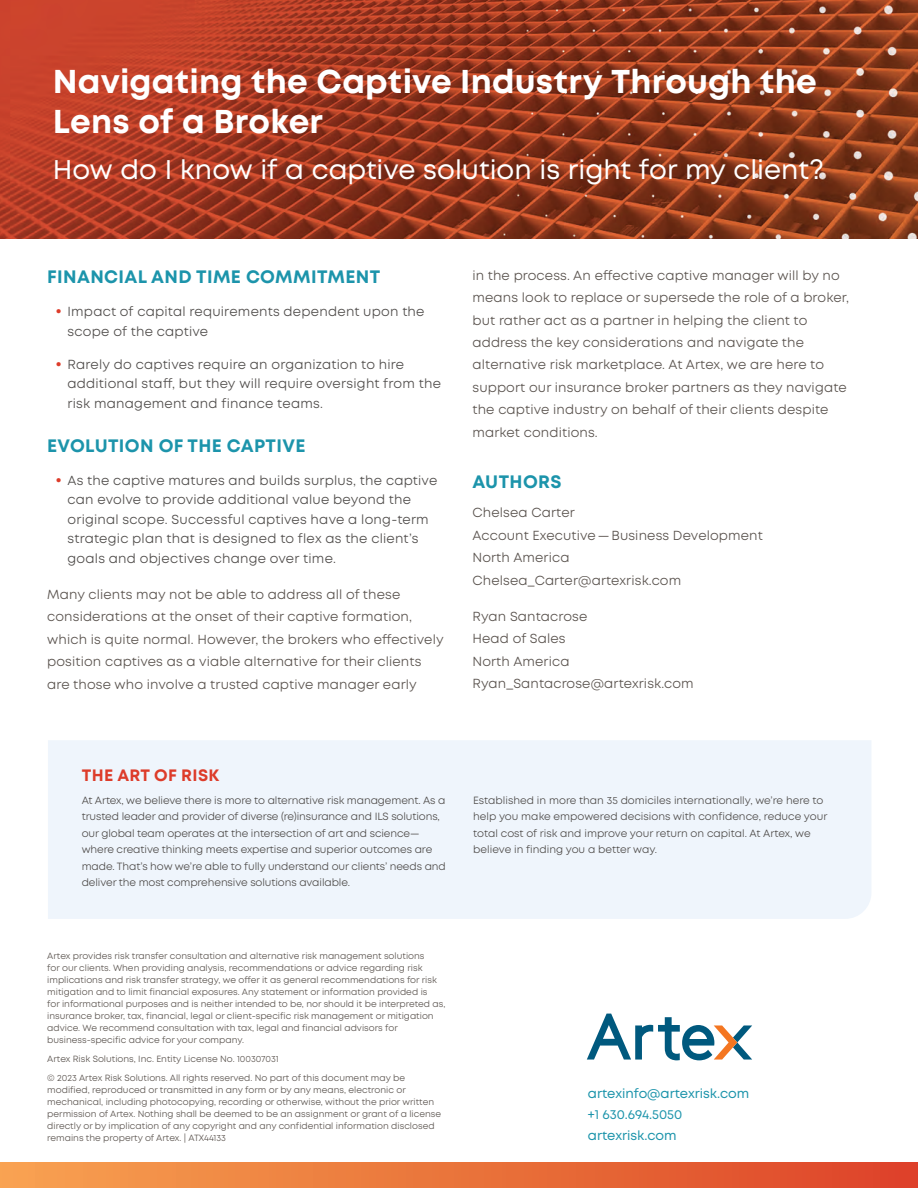
<style>
.page{position:relative;width:918px;height:1188px;background:#fff}
.page>*{position:absolute;margin:0;border:0;box-sizing:border-box;transform-origin:0 0}
.t1{font:700 33px/39.6px "Mont";letter-spacing:.005em;color:#fff}
.t2{font:27px "Mont";color:#fff}
.t3{font:700 18px "Mont";letter-spacing:.02em;color:#1c94ab}
.t4{font:700 16.5px "Mont";letter-spacing:.02em;color:#dd3c2a}
.t5{font:13.2px/22.5px "Mont";letter-spacing:.01em;color:#59524d}
.t6{font:13.2px/19.5px "Mont";letter-spacing:.015em;color:#4f4c4a}
.t7{font:13.2px/21px "Mont";color:#1c94ab}
.t8{font:10.5px/16.5px "Mont";letter-spacing:-.01em;color:#4f4c4a}
.t9{font:9px/12px "Mont";color:#59524d}
.s1{font-weight:700;font-size:16.5px;color:#dd3c2a}
</style>
<div class="page">
<img style="left:0;top:0;width:918px;height:239px">
<div style="left:0;top:1162px;width:918px;height:26px;background:linear-gradient(to right,#f7a350,#dd4328)"></div>
<div style="left:48px;top:740px;width:823px;height:179px;background:#eff5fc"></div>
<svg style="left:587px;top:1014px;width:165px;height:46px"></svg>
<h1 class="t1" style="left:53px;top:62px;width:766px">Navigating the Captive Industry Through the<br>Lens of a Broker</h1>
<h2 class="t2" style="left:53px;top:152px;width:772px">How do I know if a captive solution is right for my client?</h2>
<h3 class="t3" style="left:47px;top:265px;width:334px">FINANCIAL AND TIME COMMITMENT</h3>
<h3 class="t6" style="left:68px;top:302px;width:359px;text-indent:-12px"><span class="s1">•</span> Impact of capital requirements dependent upon the scope of the captive</h3>
<h3 class="t6" style="left:68px;top:354px;width:375px;text-indent:-12px"><span class="s1">•</span> Rarely do captives require an organization to hire additional staff, but they will require oversight from the risk management and finance teams.</h3>
<h3 class="t3" style="left:47px;top:434px;width:260px">EVOLUTION OF THE CAPTIVE</h3>
<p class="t6" style="left:68px;top:471px;width:371px;text-indent:-12px"><span class="s1">•</span> As the captive matures and builds surplus, the captive can evolve to provide additional value beyond the original scope. Successful captives have a long-term strategic plan that is designed to flex as the client’s goals and objectives change over time.</p>
<p class="t5" style="left:47px;top:583px;width:398px">Many clients may not be able to address all of these considerations at the onset of their captive formation, which is quite normal. However, the brokers who effectively position captives as a viable alternative for their clients are those who involve a trusted captive manager early</p>
<p class="t5" style="left:472px;top:264px;width:378px">in the process. An effective captive manager will by no means look to replace or supersede the role of a broker, but rather act as a partner in helping the client to address the key considerations and navigate the alternative risk marketplace. At Artex, we are here to support our insurance broker partners as they navigate the captive industry on behalf of their clients despite market conditions.</p>
<h3 class="t3" style="left:472px;top:470px;width:91px">AUTHORS</h3>
<h3 class="t5" style="left:472px;top:502px;width:292px">Chelsea Carter<br>Account Executive—Business Development<br>North America<br>Chelsea_Carter@artexrisk.com</h3>
<h3 class="t5" style="left:472px;top:605px;width:223px">Ryan Santacrose<br>Head of Sales<br>North America<br>Ryan_Santacrose@artexrisk.com</h3>
<h3 class="t4" style="left:82px;top:764px;width:139px">THE ART OF RISK</h3>
<p class="t8" style="left:82px;top:792px;width:366px">At Artex, we believe there is more to alternative risk management. As a trusted leader and provider of diverse (re)insurance and ILS solutions, our global team operates at the intersection of art and science— where creative thinking meets expertise and superior outcomes are made. That’s how we’re able to fully understand our clients’ needs and deliver the most comprehensive solutions available.</p>
<p class="t8" style="left:473px;top:792px;width:356px">Established in more than 35 domiciles internationally, we’re here to help you make empowered decisions with confidence, reduce your total cost of risk and improve your return on capital. At Artex, we believe in finding you a better way.</p>
<p class="t9" style="left:47px;top:950px;width:400px">Artex provides risk transfer consultation and alternative risk management solutions<br>for our clients. When providing analysis, recommendations or advice regarding risk implications and risk transfer strategy, we offer it as general recommendations for risk mitigation and to limit financial exposures. Any statement or information provided is<br>for informational purposes and is neither intended to be, nor should it be interpreted as, insurance broker, tax, financial, legal or client-specific risk management or mitigation advice. We recommend consultation with tax, legal and financial advisors for business-specific advice for your company.</p>
<p class="t9" style="left:47px;top:1050px;width:359px;line-height:18.8px">Artex Risk Solutions, Inc. Entity License No. 100307031<br>© 2023 Artex Risk Solutions. All rights reserved. No part of this document may be</p>
<p class="t9" style="left:47px;top:1084px;width:395px">modified, reproduced or transmitted in any form or by any means, electronic or mechanical, including photocopying, recording or otherwise, without the prior written permission of Artex. Nothing shall be deemed to be an assignment or grant of a license directly or by implication of any copyright and any confidential information disclosed remains the property of Artex. | ATX44133</p>
<h3 class="t7" style="left:588px;top:1082px;width:163px">artexinfo@artexrisk.com +1 630.694.5050 artexrisk.com</h3>
</div>
